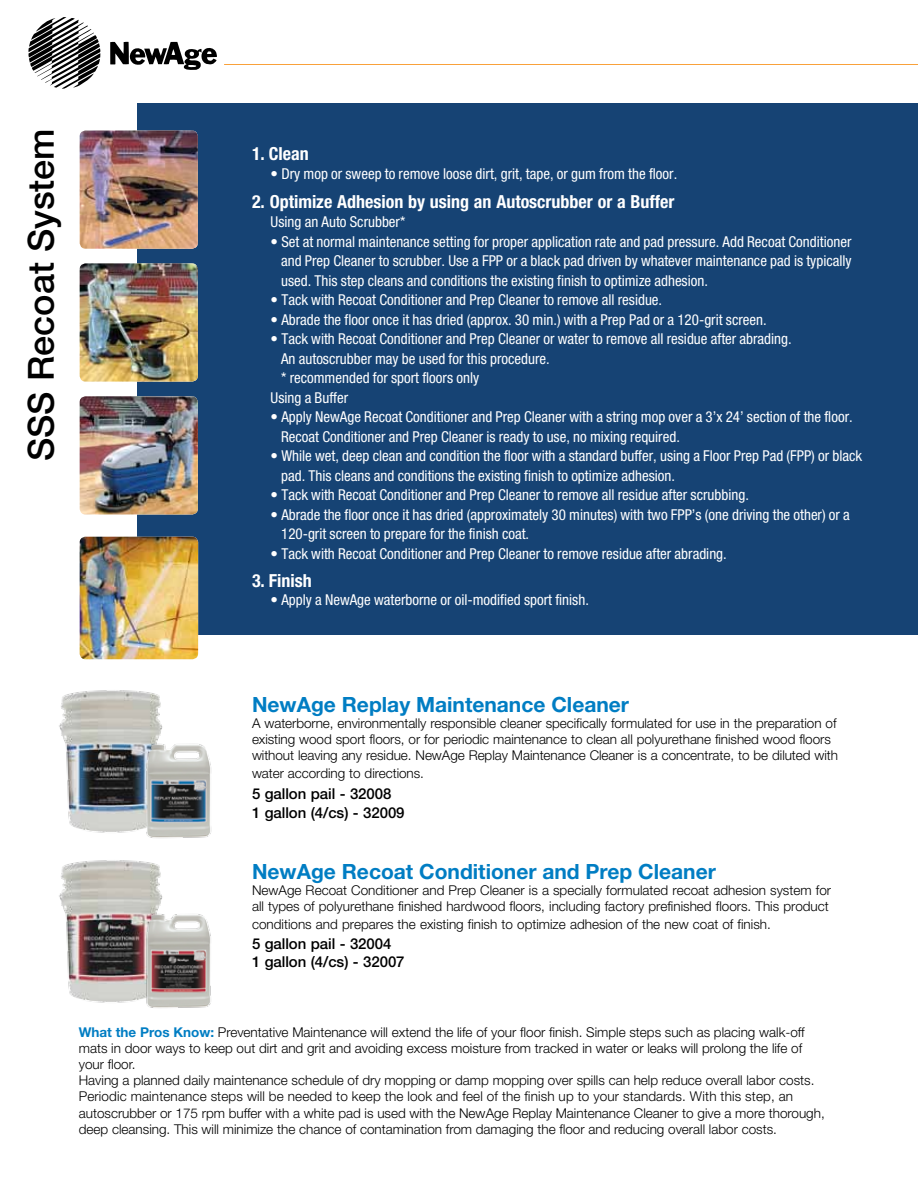
<style>
.page{position:relative;width:918px;height:1188px;background:#fff}
.page>*{position:absolute;margin:0;border:0;box-sizing:border-box;transform-origin:0 0}
.t1{font:500 36px "Helvetica Neue";color:#000}
.t2{font:700 21px "Helvetica Neue";color:#007dc3}
.t3{font:700 condensed 18px "Helvetica Neue";color:#fff}
.t4{font:condensed 15px/19.5px "Helvetica Neue";color:#fff}
.t5{font:500 15px/19.8px "Helvetica Neue";letter-spacing:-.005em;color:#000}
.t6{font:300 13.5px/16.2px "Helvetica Neue";color:#000}
.s1{font-weight:700;color:#007dc3}
</style>
<div class="page">
<div style="left:138px;top:103px;width:780px;height:531px;background:#164374"></div>
<svg style="left:110px;top:42px;width:107px;height:28px"></svg>
<svg style="left:28px;top:17px;width:73px;height:72px"></svg>
<img style="left:80px;top:130px;width:118px;height:119px">
<img style="left:80px;top:263px;width:118px;height:119px">
<img style="left:80px;top:396px;width:118px;height:119px">
<img style="left:80px;top:537px;width:118px;height:122px">
<hr style="left:224px;top:64px;width:694px;height:1px;background:#f9a13a">
<img style="left:59px;top:690px;width:104px;height:143px">
<img style="left:139px;top:738px;width:73px;height:100px">
<img style="left:59px;top:860px;width:104px;height:143px">
<img style="left:139px;top:908px;width:72px;height:100px">
<h1 class="t1" style="left:20px;top:461px;width:334px;rotate:-90deg">SSS Recoat System</h1>
<p class="t3" style="left:252px;top:142px;width:58px">1. Clean</p>
<p class="t4" style="left:271px;top:164px;width:408px">• Dry mop or sweep to remove loose dirt, grit, tape, or gum from the floor.</p>
<p class="t3" style="left:252px;top:190px;width:424px">2. Optimize Adhesion by using an Autoscrubber or a Buffer</p>
<p class="t4" style="left:271px;top:212px;width:136px">Using an Auto Scrubber*</p>
<p class="t4" style="left:281px;top:231px;width:572px;text-align:justify;text-indent:-10px">• Set at normal maintenance setting for proper application rate and pad pressure. Add Recoat Conditioner and Prep Cleaner to scrubber. Use a FPP or a black pad driven by whatever maintenance pad is typically used. This step cleans and conditions the existing finish to optimize adhesion.</p>
<p class="t4" style="left:271px;top:290px;width:393px">• Tack with Recoat Conditioner and Prep Cleaner to remove all residue.</p>
<p class="t4" style="left:271px;top:309px;width:498px">• Abrade the floor once it has dried (approx. 30 min.) with a Prep Pad or a 120-grit screen.</p>
<p class="t4" style="left:271px;top:329px;width:523px">• Tack with Recoat Conditioner and Prep Cleaner or water to remove all residue after abrading.</p>
<p class="t4" style="left:281px;top:348px;width:270px">An autoscrubber may be used for this procedure.</p>
<p class="t4" style="left:281px;top:368px;width:200px">* recommended for sport floors only</p>
<p class="t4" style="left:271px;top:387px;width:79px">Using a Buffer</p>
<p class="t4" style="left:281px;top:407px;width:573px;text-indent:-10px">• Apply NewAge Recoat Conditioner and Prep Cleaner with a string mop over a 3’x 24’ section of the floor.<br>Recoat Conditioner and Prep Cleaner is ready to use, no mixing required.</p>
<p class="t4" style="left:281px;top:446px;width:583px;text-indent:-10px">• While wet, deep clean and condition the floor with a standard buffer, using a Floor Prep Pad (FPP) or black pad. This cleans and conditions the existing finish to optimize adhesion.</p>
<p class="t4" style="left:271px;top:485px;width:480px">• Tack with Recoat Conditioner and Prep Cleaner to remove all residue after scrubbing.</p>
<p class="t4" style="left:281px;top:504px;width:570px;text-indent:-10px">• Abrade the floor once it has dried (approximately 30 minutes) with two FPP’s (one driving the other) or a<br>120-grit screen to prepare for the finish coat.</p>
<p class="t4" style="left:271px;top:543px;width:458px">• Tack with Recoat Conditioner and Prep Cleaner to remove residue after abrading.</p>
<p class="t3" style="left:252px;top:570px;width:61px">3. Finish</p>
<p class="t4" style="left:271px;top:590px;width:320px">• Apply a NewAge waterborne or oil-modified sport finish.</p>
<h2 class="t2" style="left:252px;top:691px;width:379px">NewAge Replay Maintenance Cleaner</h2>
<p class="t6" style="left:252px;top:715px;width:588px">A waterborne, environmentally responsible cleaner specifically formulated for use in the preparation of existing wood sport floors, or for periodic maintenance to clean all polyurethane finished wood floors without leaving any residue. NewAge Replay Maintenance Cleaner is a concentrate, to be diluted with</p>
<p class="t6" style="left:252px;top:765px;width:173px">water according to directions.</p>
<p class="t5" style="left:252px;top:783px;width:154px">5 gallon pail - 32008<br>1 gallon (4/cs) - 32009</p>
<h2 class="t2" style="left:252px;top:858px;width:465px">NewAge Recoat Conditioner and Prep Cleaner</h2>
<p class="t6" style="left:252px;top:882px;width:581px">NewAge Recoat Conditioner and Prep Cleaner is a specially formulated recoat adhesion system for all types of polyurethane finished hardwood floors, including factory prefinished floors. This product</p>
<p class="t6" style="left:252px;top:916px;width:520px">conditions and prepares the existing finish to optimize adhesion of the new coat of finish.</p>
<p class="t5" style="left:252px;top:935px;width:154px;line-height:18px">5 gallon pail - 32004<br>1 gallon (4/cs) - 32007</p>
<p class="t6" style="left:79px;top:1023px;width:748px"><span class="s1">What the Pros Know:</span> Preventative Maintenance will extend the life of your floor finish. Simple steps such as placing walk-off mats in door ways to keep out dirt and grit and avoiding excess moisture from tracked in water or leaks will prolong the life of your floor.<br>Having a planned daily maintenance schedule of dry mopping or damp mopping over spills can help reduce overall labor costs.<br>Periodic maintenance steps will be needed to keep the look and feel of the finish up to your standards. With this step, an autoscrubber or 175 rpm buffer with a white pad is used with the NewAge Replay Maintenance Cleaner to give a more thorough, deep cleansing. This will minimize the chance of contamination from damaging the floor and reducing overall labor costs.</p>
</div>
